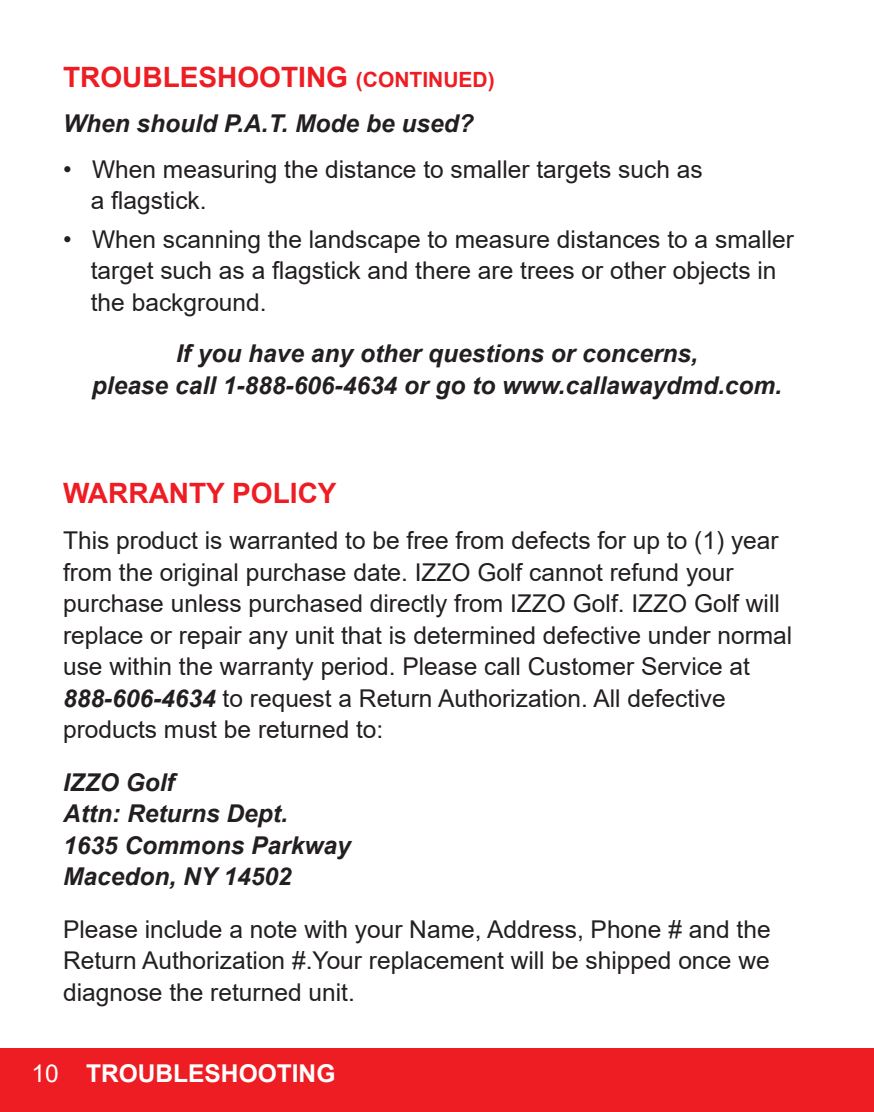
<style>
.page{position:relative;width:874px;height:1112px;background:#fff}
.page>*{position:absolute;margin:0;border:0;box-sizing:border-box;transform-origin:0 0}
.t1{font:700 28px "Arial";color:#ee1d23}
.t2{font:24.5px/31.5px "Arial";color:#231f20}
.t3{font:italic 700 24.5px "Arial";color:#231f20}
.t4{font:700 24.5px "Arial";color:#fff}
.s1{font-size:21px}
.s2{font-weight:700;font-style:italic}
.s3{font-weight:400}
</style>
<div class="page">
<div style="left:0;top:1048px;width:873px;height:63px;background:#ee1d23"></div>
<p class="t1" style="left:63px;top:57px;width:433px">TROUBLESHOOTING <span class="s1">(CONTINUED)</span></p>
<p class="t3" style="left:63px;top:107px;width:412px">When should P.A.T. Mode be used?</p>
<p class="t2" style="left:63px;top:153px;width:641px">• When measuring the distance to smaller targets such as</p>
<p class="t2" style="left:91px;top:185px;width:117px">a flagstick.</p>
<p class="t2" style="left:63px;top:223px;width:732px">• When scanning the landscape to measure distances to a smaller</p>
<p class="t2" style="left:91px;top:255px;width:686px">target such as a flagstick and there are trees or other objects in the background.</p>
<p class="t3" style="left:176px;top:337px;width:523px">If you have any other questions or concerns,</p>
<p class="t3" style="left:92px;top:369px;width:691px">please call 1-888-606-4634 or go to www.callawaydmd.com.</p>
<p class="t1" style="left:63px;top:474px;width:275px">WARRANTY POLICY</p>
<p class="t2" style="left:63px;top:524px;width:730px">This product is warranted to be free from defects for up to (1) year from the original purchase date. IZZO Golf cannot refund your purchase unless purchased directly from IZZO Golf. IZZO Golf will replace or repair any unit that is determined defective under normal use within the warranty period. Please call Customer Service at</p>
<p class="t2" style="left:63px;top:682px;width:663px"><span class="s2">888-606-4634</span> to request a Return Authorization. All defective</p>
<p class="t2" style="left:63px;top:713px;width:322px">products must be returned to:</p>
<p class="t3" style="left:63px;top:765px;width:113px">IZZO Golf</p>
<p class="t3" style="left:63px;top:797px;width:226px">Attn: Returns Dept.</p>
<p class="t3" style="left:63px;top:828px;width:289px">1635 Commons Parkway</p>
<p class="t3" style="left:63px;top:860px;width:230px">Macedon, NY 14502</p>
<p class="t2" style="left:63px;top:913px;width:708px;text-align:justify">Please include a note with your Name, Address, Phone # and the Return Authorization #.Your replacement will be shipped once we diagnose the returned unit.</p>
<p class="t4" style="left:32px;top:1055px;width:305px"><span class="s3">10</span> TROUBLESHOOTING</p>
</div>
